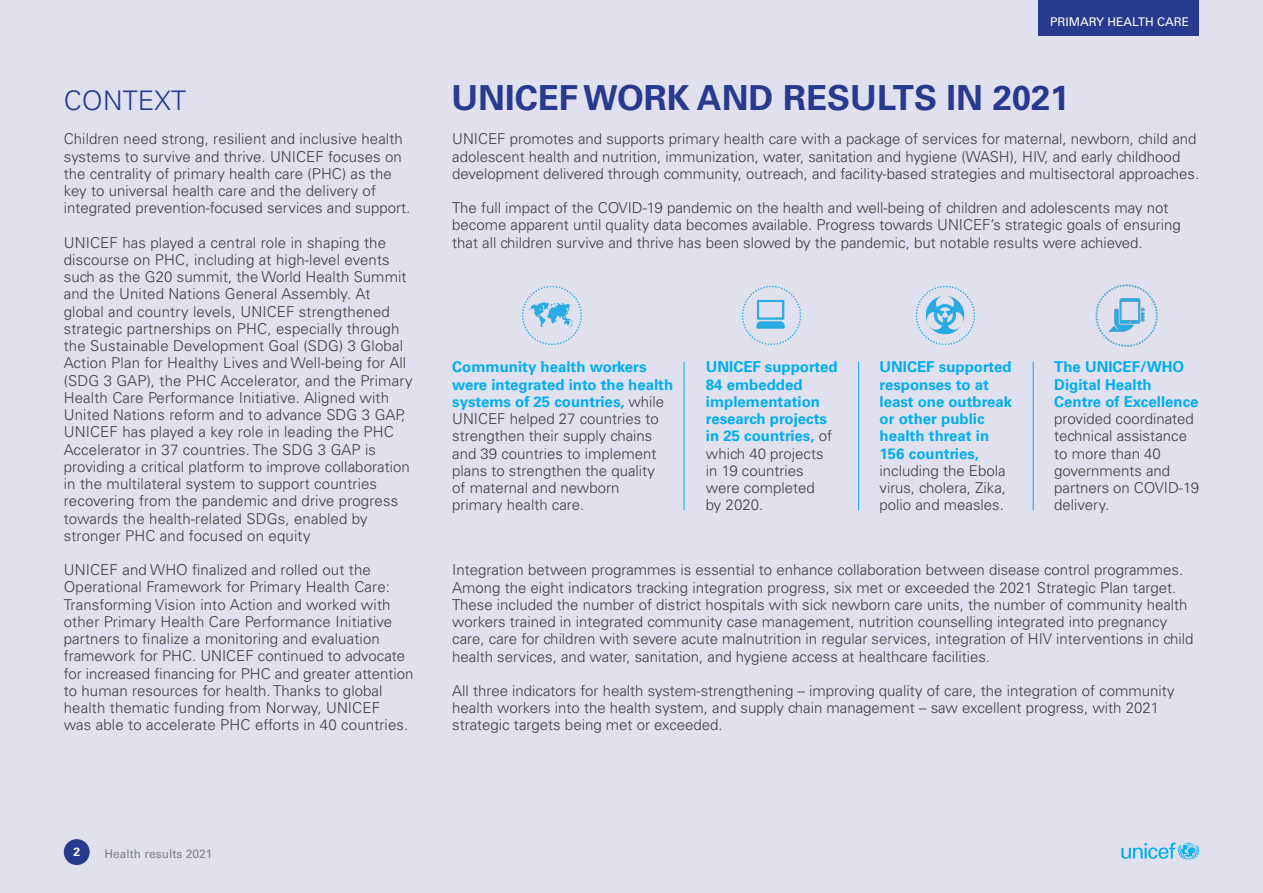
<style>
.page{position:relative;width:1263px;height:893px;background:#e0e0ee}
.page>*{position:absolute;margin:0;border:0;box-sizing:border-box;transform-origin:0 0}
.t1{font:700 34.5px "Univers LT Std";color:#273a8e}
.t2{font:300 27px "Univers LT Std";letter-spacing:.005em;color:#273a8e}
.t3{font:300 15px/17.2px "Univers LT Std";color:#3e3e3f}
.t4{font:700 15px/17.2px "Univers LT Std";color:#00aeef}
.t5{font:12px "Univers LT Std";color:#808285}
.t6{font:12px "Univers LT Std";color:#fff}
.t7{font:700 12px "Univers LT Std";color:#fff}
.s1{font-weight:700;color:#00aeef}
.s2{font-weight:300;color:#3e3e3f}
</style>
<div class="page">
<div style="left:64px;top:839px;width:26px;height:26px;background:#273a8e;border-radius:50%"></div>
<svg style="left:1121px;top:843px;width:78px;height:17px"></svg>
<div style="left:1038px;top:0;width:161px;height:36px;background:#273a8e"></div>
<hr style="left:1033px;top:362px;width:1px;height:148px;background:#00aeef">
<hr style="left:858px;top:362px;width:1px;height:148px;background:#00aeef">
<hr style="left:684px;top:362px;width:1px;height:148px;background:#00aeef">
<img style="left:510px;top:273px;width:84px;height:84px;border-radius:42px">
<img style="left:904px;top:273px;width:84px;height:84px;border-radius:42px">
<img style="left:1084px;top:273px;width:85px;height:84px;border-radius:42px">
<img style="left:730px;top:273px;width:84px;height:84px;border-radius:42px">
<p class="t2" style="left:64px;top:84px;width:124px">CONTEXT</p>
<p class="t3" style="left:64px;top:130px;width:348px">Children need strong, resilient and inclusive health systems to survive and thrive. UNICEF focuses on the centrality of primary health care (PHC) as the key to universal health care and the delivery of integrated prevention-focused services and support.</p>
<p class="t3" style="left:64px;top:234px;width:350px">UNICEF has played a central role in shaping the discourse on PHC, including at high-level events such as the G20 summit, the World Health Summit and the United Nations General Assembly. At global and country levels, UNICEF strengthened strategic partnerships on PHC, especially through the Sustainable Development Goal (SDG) 3 Global Action Plan for Healthy Lives and Well-being for All (SDG 3 GAP), the PHC Accelerator, and the Primary Health Care Performance Initiative. Aligned with United Nations reform and to advance SDG 3 GAP, UNICEF has played a key role in leading the PHC Accelerator in 37 countries. The SDG 3 GAP is providing a critical platform to improve collaboration in the multilateral system to support countries recovering from the pandemic and drive progress towards the health-related SDGs, enabled by stronger PHC and focused on equity</p>
<p class="t3" style="left:64px;top:561px;width:351px">UNICEF and WHO finalized and rolled out the Operational Framework for Primary Health Care:<br>Transforming Vision into Action and worked with other Primary Health Care Performance Initiative partners to finalize a monitoring and evaluation framework for PHC. UNICEF continued to advocate for increased financing for PHC and greater attention to human resources for health. Thanks to global health thematic funding from Norway, UNICEF<br>was able to accelerate PHC efforts in 40 countries.</p>
<p class="t6" style="left:1050px;top:14px;width:141px">PRIMARY HEALTH CARE</p>
<p class="t1" style="left:451px;top:78px;width:619px">UNICEF WORK AND RESULTS IN 2021</p>
<p class="t3" style="left:452px;top:130px;width:748px">UNICEF promotes and supports primary health care with a package of services for maternal, newborn, child and adolescent health and nutrition, immunization, water, sanitation and hygiene (WASH), HIV, and early childhood development delivered through community, outreach, and facility-based strategies and multisectoral approaches.</p>
<p class="t3" style="left:452px;top:199px;width:730px">The full impact of the COVID-19 pandemic on the health and well-being of children and adolescents may not become apparent until quality data becomes available. Progress towards UNICEF’s strategic goals of ensuring that all children survive and thrive has been slowed by the pandemic, but notable results were achieved.</p>
<p class="t3" style="left:452px;top:359px;width:222px"><span class="s1">Community health workers were integrated into the health systems of 25 countries,</span> while<br>UNICEF helped 27 countries to strengthen their supply chains and 39 countries to implement plans to strengthen the quality<br>of maternal and newborn primary health care.</p>
<p class="t4" style="left:706px;top:359px;width:133px">UNICEF supported<br>84 embedded implementation research projects in 25 countries, <span class="s2">of which 40 projects in 19 countries were completed<br>by 2020.</span></p>
<p class="t3" style="left:1054px;top:359px;width:146px"><span class="s1">The UNICEF/WHO<br>Digital Health<br>Centre of Excellence </span>provided coordinated technical assistance to more than 40 governments and partners on COVID-19 delivery.</p>
<p class="t4" style="left:880px;top:359px;width:134px">UNICEF supported responses to at least one outbreak or other public health threat in<br>156 countries, <span class="s2">including the Ebola virus, cholera, Zika, polio and measles.</span></p>
<p class="t3" style="left:452px;top:561px;width:743px">Integration between programmes is essential to enhance collaboration between disease control programmes.<br>Among the eight indicators tracking integration progress, six met or exceeded the 2021 Strategic Plan target.<br>These included the number of district hospitals with sick newborn care units, the number of community health workers trained in integrated community case management, nutrition counselling integrated into pregnancy care, care for children with severe acute malnutrition in regular services, integration of HIV interventions in child health services, and water, sanitation, and hygiene access at healthcare facilities.</p>
<p class="t3" style="left:452px;top:682px;width:724px">All three indicators for health system-strengthening – improving quality of care, the integration of community health workers into the health system, and supply chain management – saw excellent progress, with 2021 strategic targets being met or exceeded.</p>
<p class="t7" style="left:73px;top:845px;width:8px">2</p>
<p class="t5" style="left:104px;top:846px;width:110px">Health results 2021</p>
</div>
